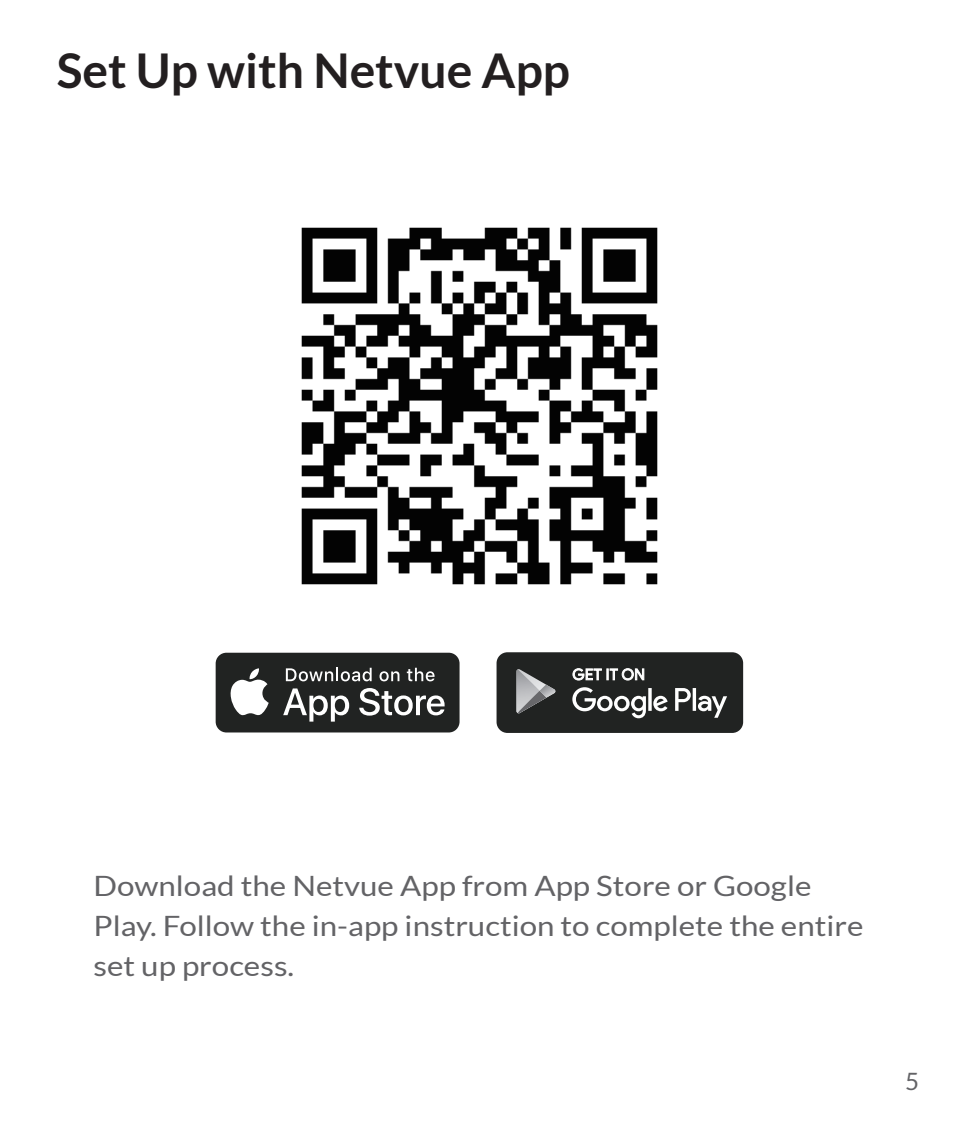
<style>
.page{position:relative;width:964px;height:1134px;background:#fff}
.page>*{position:absolute;margin:0;border:0;box-sizing:border-box;transform-origin:0 0}
.t1{font:700 48px "Lato";color:#231f20}
.t2{font:28px/40px "Lato";color:#636366;scale:1.12 1}
.t3{font:24px "Lato";color:#636366}
</style>
<div class="page">
<img style="left:301px;top:227px;width:357px;height:358px">
<div style="left:496px;top:652px;width:247px;height:81px;background:#212322;border-radius:11px"></div>
<svg style="left:572px;top:668px;width:73px;height:13px"></svg>
<svg style="left:572px;top:687px;width:155px;height:31px"></svg>
<svg style="left:516px;top:669px;width:39px;height:44px"></svg>
<div style="left:216px;top:653px;width:243px;height:79px;background:#212322;border-radius:11px"></div>
<svg style="left:230px;top:668px;width:39px;height:47px"></svg>
<svg style="left:283px;top:688px;width:66px;height:34px"></svg>
<svg style="left:359px;top:688px;width:86px;height:28px"></svg>
<svg style="left:286px;top:668px;width:86px;height:13px"></svg>
<svg style="left:379px;top:671px;width:10px;height:10px"></svg>
<svg style="left:391px;top:671px;width:8px;height:10px"></svg>
<svg style="left:407px;top:668px;width:27px;height:13px"></svg>
<h1 class="t1" style="left:57px;top:43px;width:515px">Set Up with Netvue App</h1>
<p class="t2" style="left:94px;top:866px;width:689px">Download the Netvue App from App Store or Google<br>Play. Follow the in-app instruction to complete the entire set up process.</p>
<p class="t3" style="left:905px;top:1068px;width:16px">5</p>
</div>
